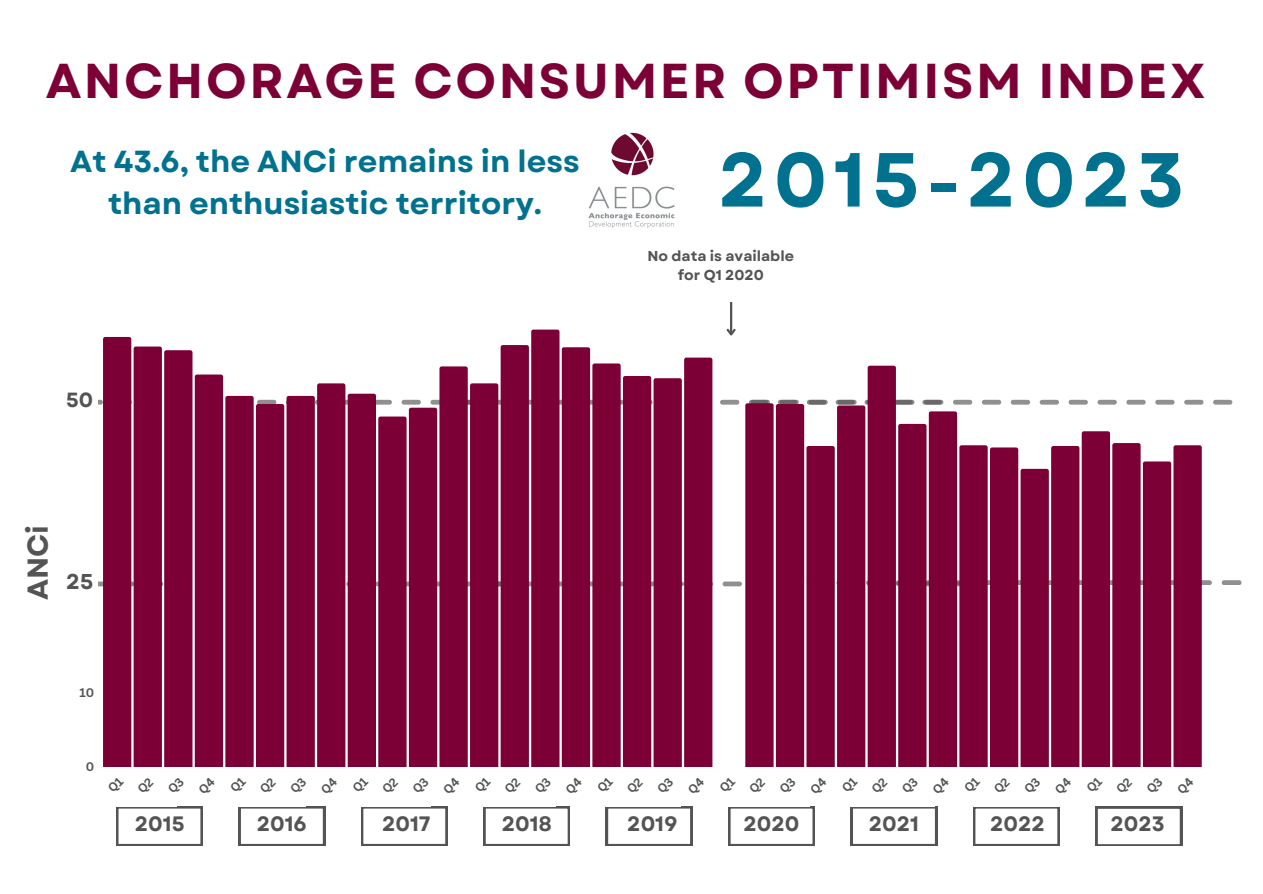
<style>
.page{position:relative;width:1263px;height:894px;background:#fff}
.page>*{position:absolute;margin:0;border:0;box-sizing:border-box;transform-origin:0 0}
.t1{font:700 76.35px "Garet";letter-spacing:.08em;color:#00728f}
.t2{font:700 48.9px "Garet";letter-spacing:.055em;color:#7c0035}
.t3{font:700 30.45px/41.7px "Garet";color:#00728f;text-align:center}
.t4{font:700 28.8px "Garet";color:#545454}
.t5{font:700 21.45px "Garet";color:#545454}
.t6{font:700 20.85px "Garet";color:#545454}
.t7{font:700 20.55px "Garet";color:#545454}
.t8{font:700 14.4px/19.4px "Garet";color:#545454;text-align:center}
.t9{font:700 12.15px "Canva Sans";color:#545454}
</style>
<div class="page">
<svg style="left:116px;top:806px;width:87px;height:39px"></svg>
<svg style="left:239px;top:806px;width:86px;height:39px"></svg>
<svg style="left:361px;top:806px;width:86px;height:39px"></svg>
<svg style="left:483px;top:806px;width:87px;height:39px"></svg>
<svg style="left:606px;top:806px;width:86px;height:39px"></svg>
<svg style="left:728px;top:806px;width:87px;height:39px"></svg>
<svg style="left:851px;top:806px;width:86px;height:39px"></svg>
<svg style="left:973px;top:807px;width:86px;height:38px"></svg>
<hr style="left:730px;top:302px;width:2px;height:32px;background:#545454">
<img style="left:588px;top:132px;width:87px;height:96px">
<svg style="left:98px;top:326px;width:1143px;height:440px"></svg>
<svg style="left:1096px;top:806px;width:86px;height:39px"></svg>
<p class="t2" style="left:46px;top:46px;width:1161px">ANCHORAGE CONSUMER OPTIMISM INDEX</p>
<h4 class="t3" style="left:70px;top:141px;width:511px">At 43.6, the ANCi remains in less than enthusiastic territory.</h4>
<p class="t7" style="left:66px;top:385px;width:29px">50</p>
<p class="t9" style="left:78px;top:389px;width:17px">50</p>
<p class="t1" style="left:718px;top:125px;width:468px">2015-2023</p>
<h3 class="t8" style="left:647px;top:246px;width:148px">No data is available for Q1 2020</h3>
<p class="t4" style="left:17px;top:600px;width:77px;rotate:-90deg">ANCi</p>
<h4 class="t5" style="left:66px;top:565px;width:29px">25</h4>
<p class="t9" style="left:80px;top:683px;width:16px">10</p>
<p class="t9" style="left:86px;top:757px;width:10px">0</p>
<h2 class="t6" style="left:135px;top:808px;width:51px">2015</h2>
<p class="t6" style="left:257px;top:808px;width:52px">2016</p>
<h1 class="t6" style="left:382px;top:808px;width:50px">2017</h1>
<h3 class="t6" style="left:502px;top:808px;width:51px">2018</h3>
<p class="t6" style="left:627px;top:808px;width:52px">2019</p>
<p class="t6" style="left:744px;top:808px;width:57px">2020</p>
<p class="t6" style="left:869px;top:808px;width:52px">2021</p>
<p class="t6" style="left:990px;top:808px;width:56px">2022</p>
<h4 class="t6" style="left:1110px;top:808px;width:56px">2023</h4>
</div>
